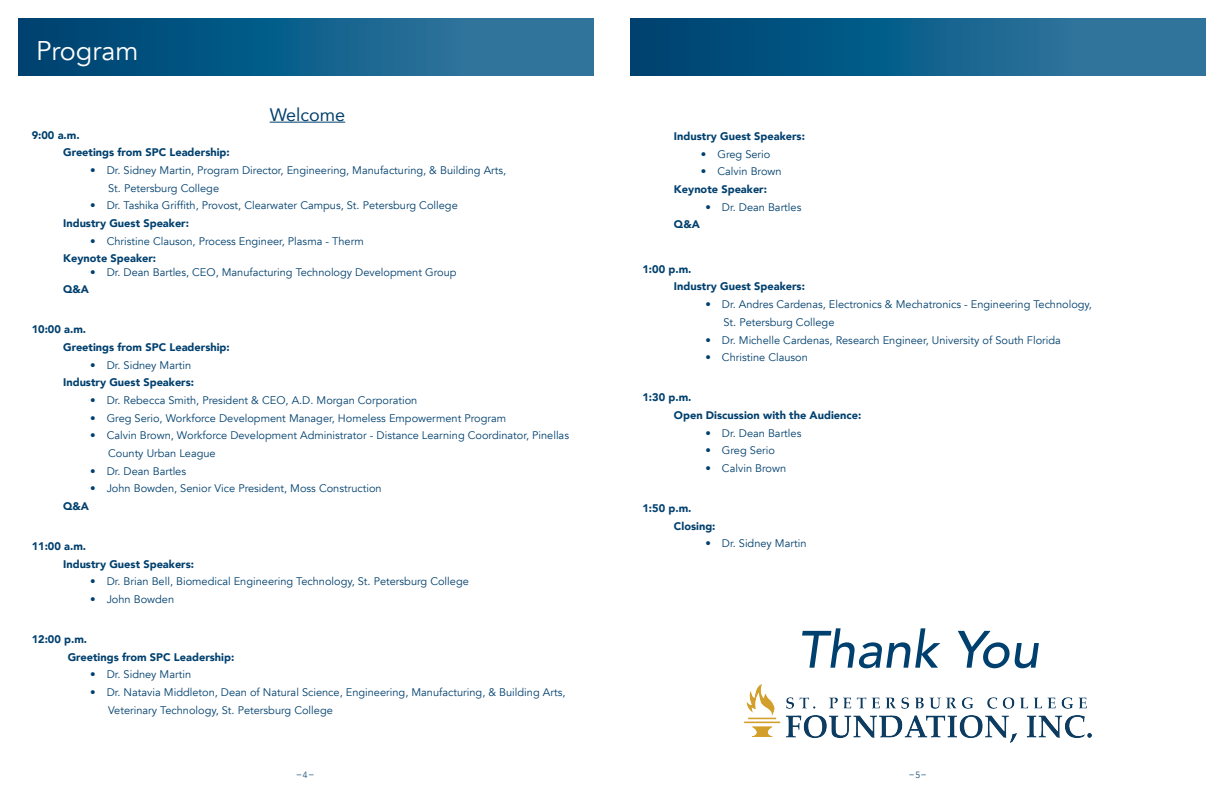
<style>
.page{position:relative;width:1224px;height:792px;background:#fff}
.page>*{position:absolute;margin:0;border:0;box-sizing:border-box;transform-origin:0 0}
.t1{font:italic 500 52px "Avenir";color:#00406e}
.t2{font:27px "Avenir";color:#fff}
.t3{font:18px "Avenir";color:#00406e}
.t4{font:11px "Avenir";color:#00406e}
.t5{font:900 11px "Avenir";color:#00406e}
.t6{font:9px "Avenir";color:#00406e}
.s1{font-weight:300}
</style>
<div class="page">
<svg style="left:18px;top:18px;width:576px;height:57px;background:#135f8a"></svg>
<svg style="left:630px;top:18px;width:576px;height:57px;background:#135f8a"></svg>
<img style="left:744px;top:685px;width:348px;height:57px">
<hr style="left:270px;top:122px;width:75px;height:1px;background:#00406e">
<p class="t2" style="left:36px;top:35px;width:104px">Program</p>
<p class="t3" style="left:270px;top:100px;width:77px">Welcome</p>
<p class="t5" style="left:32px;top:125px;width:50px">9:00 a.m.</p>
<p class="t5" style="left:63px;top:143px;width:168px">Greetings from SPC Leadership:</p>
<p class="t4" style="left:90px;top:164px;width:418px">• Dr. Sidney Martin, Program Director, Engineering, Manufacturing, &amp; Building Arts,</p>
<p class="t4" style="left:108px;top:181px;width:112px">St. Petersburg College</p>
<p class="t4" style="left:90px;top:199px;width:369px">• Dr. Tashika Griffith, Provost, Clearwater Campus, St. Petersburg College</p>
<p class="t5" style="left:63px;top:214px;width:127px">Industry Guest Speaker:</p>
<p class="t4" style="left:90px;top:234px;width:275px">• Christine Clauson, Process Engineer, Plasma - Therm</p>
<p class="t5" style="left:63px;top:249px;width:95px">Keynote Speaker:</p>
<p class="t4" style="left:90px;top:265px;width:368px">• Dr. Dean Bartles, CEO, Manufacturing Technology Development Group</p>
<p class="t5" style="left:63px;top:280px;width:27px">Q&amp;A</p>
<p class="t5" style="left:32px;top:320px;width:56px">10:00 a.m.</p>
<p class="t5" style="left:63px;top:338px;width:168px">Greetings from SPC Leadership:</p>
<p class="t4" style="left:90px;top:358px;width:103px">• Dr. Sidney Martin</p>
<p class="t5" style="left:63px;top:373px;width:132px">Industry Guest Speakers:</p>
<p class="t4" style="left:90px;top:394px;width:329px">• Dr. Rebecca Smith, President &amp; CEO, A.D. Morgan Corporation</p>
<p class="t4" style="left:90px;top:411px;width:417px">• Greg Serio, Workforce Development Manager, Homeless Empowerment Program</p>
<p class="t4" style="left:90px;top:429px;width:480px">• Calvin Brown, Workforce Development Administrator - Distance Learning Coordinator, Pinellas</p>
<p class="t4" style="left:108px;top:447px;width:109px">County Urban League</p>
<p class="t4" style="left:90px;top:464px;width:97px">• Dr. Dean Bartles</p>
<p class="t4" style="left:90px;top:482px;width:293px">• John Bowden, Senior Vice President, Moss Construction</p>
<p class="t5" style="left:63px;top:497px;width:27px">Q&amp;A</p>
<p class="t5" style="left:32px;top:537px;width:56px">11:00 a.m.</p>
<p class="t5" style="left:63px;top:555px;width:132px">Industry Guest Speakers:</p>
<p class="t4" style="left:90px;top:575px;width:380px">• Dr. Brian Bell, Biomedical Engineering Technology, St. Petersburg College</p>
<p class="t4" style="left:90px;top:593px;width:85px">• John Bowden</p>
<p class="t5" style="left:32px;top:630px;width:57px">12:00 p.m.</p>
<p class="t5" style="left:68px;top:648px;width:168px">Greetings from SPC Leadership:</p>
<p class="t4" style="left:90px;top:668px;width:103px">• Dr. Sidney Martin</p>
<p class="t4" style="left:90px;top:686px;width:477px">• Dr. Natavia Middleton, Dean of Natural Science, Engineering, Manufacturing, &amp; Building Arts,</p>
<p class="t4" style="left:108px;top:704px;width:226px">Veterinary Technology, St. Petersburg College</p>
<p class="t5" style="left:674px;top:127px;width:132px">Industry Guest Speakers:</p>
<p class="t4" style="left:701px;top:147px;width:71px">• Greg Serio</p>
<p class="t4" style="left:701px;top:165px;width:82px">• Calvin Brown</p>
<p class="t5" style="left:674px;top:180px;width:95px">Keynote Speaker:</p>
<p class="t4" style="left:705px;top:200px;width:97px">• Dr. Dean Bartles</p>
<p class="t5" style="left:674px;top:215px;width:27px">Q&amp;A</p>
<p class="t5" style="left:642px;top:260px;width:51px">1:00 p.m.</p>
<p class="t5" style="left:674px;top:277px;width:132px">Industry Guest Speakers:</p>
<p class="t4" style="left:705px;top:298px;width:388px">• Dr. Andres Cardenas, Electronics &amp; Mechatronics - Engineering Technology,</p>
<p class="t4" style="left:723px;top:316px;width:112px">St. Petersburg College</p>
<p class="t4" style="left:705px;top:333px;width:357px">• Dr. Michelle Cardenas, Research Engineer, University of South Florida</p>
<p class="t4" style="left:705px;top:351px;width:104px">• Christine Clauson</p>
<p class="t5" style="left:642px;top:388px;width:51px">1:30 p.m.</p>
<p class="t5" style="left:674px;top:406px;width:189px">Open Discussion with the Audience:</p>
<p class="t4" style="left:705px;top:426px;width:97px">• Dr. Dean Bartles</p>
<p class="t4" style="left:705px;top:444px;width:71px">• Greg Serio</p>
<p class="t4" style="left:705px;top:462px;width:82px">• Calvin Brown</p>
<p class="t5" style="left:642px;top:499px;width:51px">1:50 p.m.</p>
<p class="t5" style="left:674px;top:516px;width:43px">Closing:</p>
<p class="t4" style="left:705px;top:537px;width:103px">• Dr. Sidney Martin</p>
<p class="t1" style="left:797px;top:619px;width:243px">Thank You</p>
<p class="t6" style="left:297px;top:769px;width:18px">–<span class="s1">4</span>–</p>
<p class="t6" style="left:909px;top:769px;width:18px">–<span class="s1">5</span>–</p>
</div>
